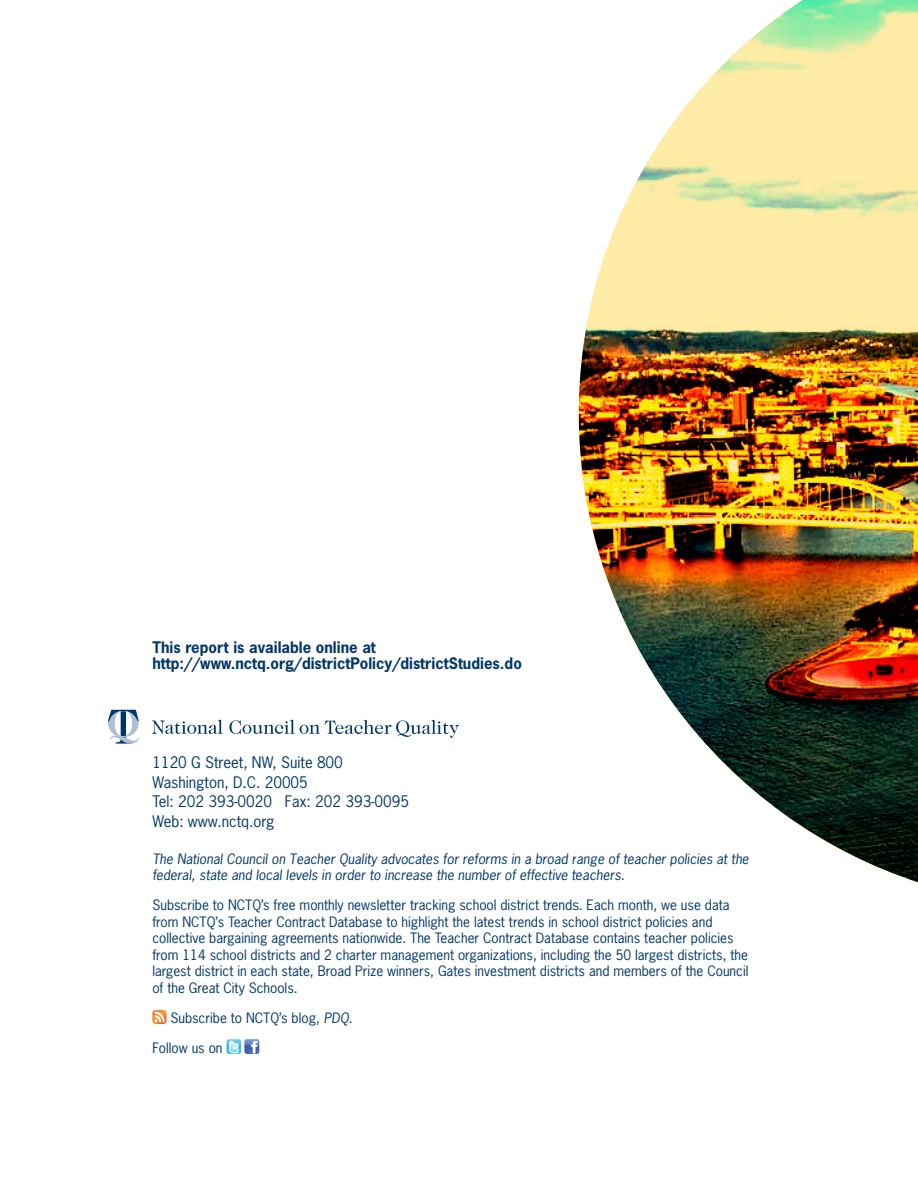
<style>
.page{position:relative;width:918px;height:1188px;background:#fff}
.page>*{position:absolute;margin:0;border:0;box-sizing:border-box;transform-origin:0 0}
.t1{font:15px/19.5px "News Gothic";color:#003667}
.t2{font:700 15px/16.5px "News Gothic";color:#003667}
.t3{font:13.5px/16.5px "News Gothic";color:#003667}
.t4{font:italic 13.5px/16.5px "News Gothic";color:#003667}
.s1{font-style:italic}
</style>
<div class="page">
<svg style="left:108px;top:710px;width:31px;height:34px"></svg>
<svg style="left:152px;top:720px;width:71px;height:14px"></svg>
<svg style="left:229px;top:720px;width:230px;height:18px"></svg>
<img style="left:152px;top:1010px;width:15px;height:14px">
<img style="left:226px;top:1039px;width:15px;height:15px">
<img style="left:244px;top:1039px;width:15px;height:15px">
<img style="left:579px;top:0;width:339px;height:883px">
<p class="t2" style="left:152px;top:638px;width:371px">This report is available online at http://www.nctq.org/districtPolicy/districtStudies.do</p>
<p class="t1" style="left:152px;top:752px;width:192px">1120 G Street, NW, Suite 800</p>
<p class="t1" style="left:152px;top:772px;width:157px">Washington, D.C. 20005</p>
<p class="t1" style="left:152px;top:791px;width:258px">Tel: 202 393-0020 Fax: 202 393-0095<br>Web: www.nctq.org</p>
<p class="t4" style="left:152px;top:850px;width:598px">The National Council on Teacher Quality advocates for reforms in a broad range of teacher policies at the federal, state and local levels in order to increase the number of effective teachers.</p>
<p class="t3" style="left:152px;top:896px;width:598px">Subscribe to NCTQ’s free monthly newsletter tracking school district trends. Each month, we use data from NCTQ’s Teacher Contract Database to highlight the latest trends in school district policies and collective bargaining agreements nationwide. The Teacher Contract Database contains teacher policies from 114 school districts and 2 charter management organizations, including the 50 largest districts, the largest district in each state, Broad Prize winners, Gates investment districts and members of the Council of the Great City Schools.</p>
<p class="t3" style="left:170px;top:1009px;width:184px">Subscribe to NCTQ’s blog, <span class="s1">PDQ</span>.</p>
<p class="t3" style="left:152px;top:1039px;width:72px">Follow us on</p>
</div>
